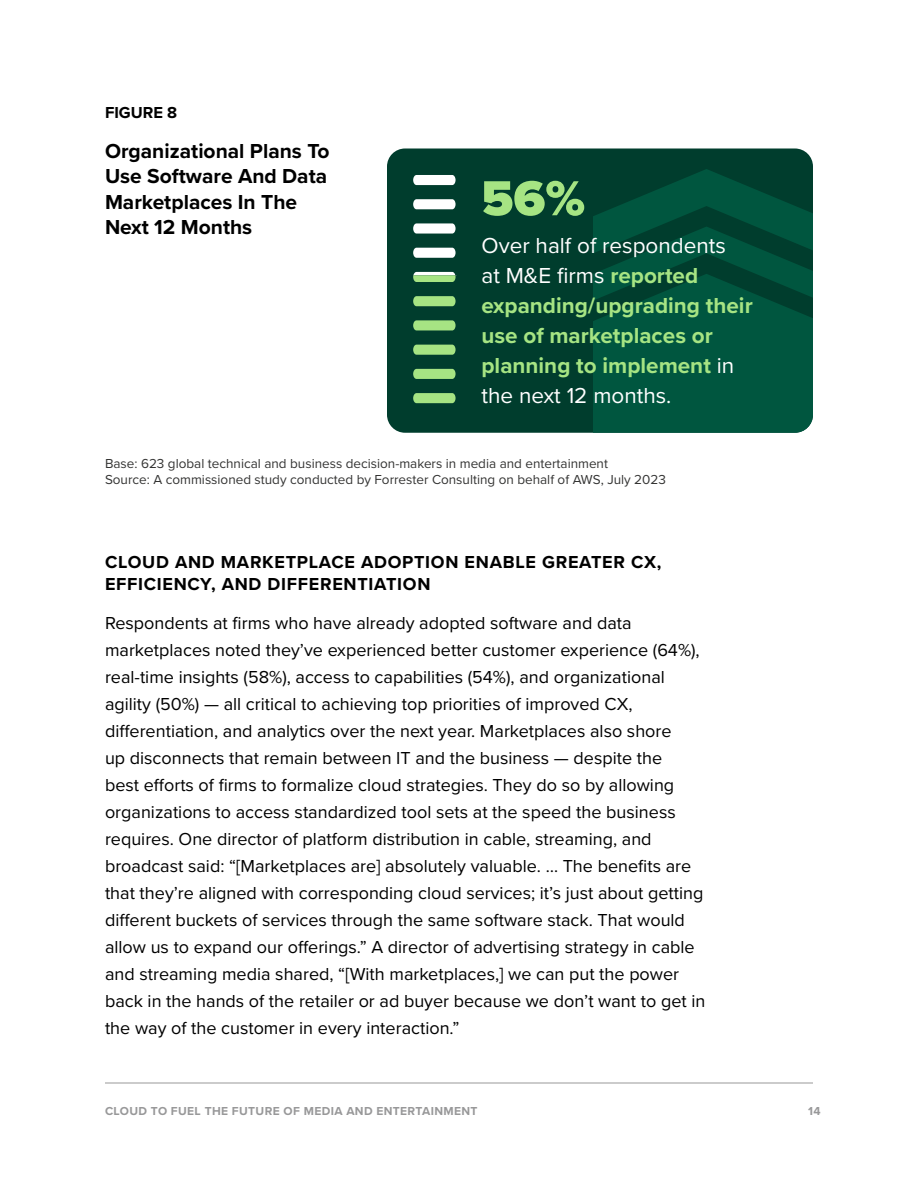
<style>
.page{position:relative;width:918px;height:1188px;background:#fff}
.page>*{position:absolute;margin:0;border:0;box-sizing:border-box;transform-origin:0 0}
.t1{font:900 51px "Proxima Nova";color:#a6e483}
.t2{font:700 22.5px/30px "Proxima Nova";color:#a6e483}
.t3{font:700 21px/25.2px "Proxima Nova";color:#000}
.t4{font:18px/27px "Proxima Nova";color:#000}
.t5{font:700 18px/22.5px "Proxima Nova";letter-spacing:.04em;color:#000}
.t6{font:700 16.5px "Proxima Nova";color:#000}
.t7{font:13.5px/16.5px "Proxima Nova";color:#343433}
.t8{font:700 12px "Proxima Nova";letter-spacing:.03em;color:#989899}
.s1{font-weight:400;color:#fff}
</style>
<div class="page">
<div style="left:387px;top:148px;width:426px;height:285px;background:#003d2d;border-radius:18px"></div>
<svg style="left:593px;top:169px;width:220px;height:264px"></svg>
<svg style="left:413px;top:175px;width:43px;height:228px"></svg>
<hr style="left:105px;top:1083px;width:708px;height:1px;background:#989899">
<p class="t6" style="left:105px;top:100px;width:74px">FIGURE 8</p>
<p class="t3" style="left:105px;top:138px;width:226px">Organizational Plans To<br>Use Software And Data<br>Marketplaces In The<br>Next 12 Months</p>
<h1 class="t1" style="left:482px;top:160px;width:105px">56%</h1>
<p class="t2" style="left:482px;top:230px;width:273px"><span class="s1">Over half of respondents<br>at M&amp;E firms</span> reported expanding/upgrading their use of marketplaces or planning to implement <span class="s1">in the next 12 months.</span></p>
<p class="t7" style="left:105px;top:455px;width:562px">Base: 623 global technical and business decision-makers in media and entertainment<br>Source: A commissioned study conducted by Forrester Consulting on behalf of AWS, July 2023</p>
<p class="t5" style="left:105px;top:550px;width:558px">CLOUD AND MARKETPLACE ADOPTION ENABLE GREATER CX,<br>EFFICIENCY, AND DIFFERENTIATION</p>
<p class="t4" style="left:105px;top:609px;width:602px">Respondents at firms who have already adopted software and data marketplaces noted they’ve experienced better customer experience (64%), real-time insights (58%), access to capabilities (54%), and organizational agility (50%) — all critical to achieving top priorities of improved CX, differentiation, and analytics over the next year. Marketplaces also shore<br>up disconnects that remain between IT and the business — despite the<br>best efforts of firms to formalize cloud strategies. They do so by allowing organizations to access standardized tool sets at the speed the business requires. One director of platform distribution in cable, streaming, and broadcast said: “[Marketplaces are] absolutely valuable. … The benefits are that they’re aligned with corresponding cloud services; it’s just about getting different buckets of services through the same software stack. That would allow us to expand our offerings.” A director of advertising strategy in cable and streaming media shared, “[With marketplaces,] we can put the power back in the hands of the retailer or ad buyer because we don’t want to get in the way of the customer in every interaction.”</p>
<p class="t8" style="left:105px;top:1102px;width:374px">CLOUD TO FUEL THE FUTURE OF MEDIA AND ENTERTAINMENT</p>
<p class="t8" style="left:808px;top:1102px;width:14px">14</p>
</div>
